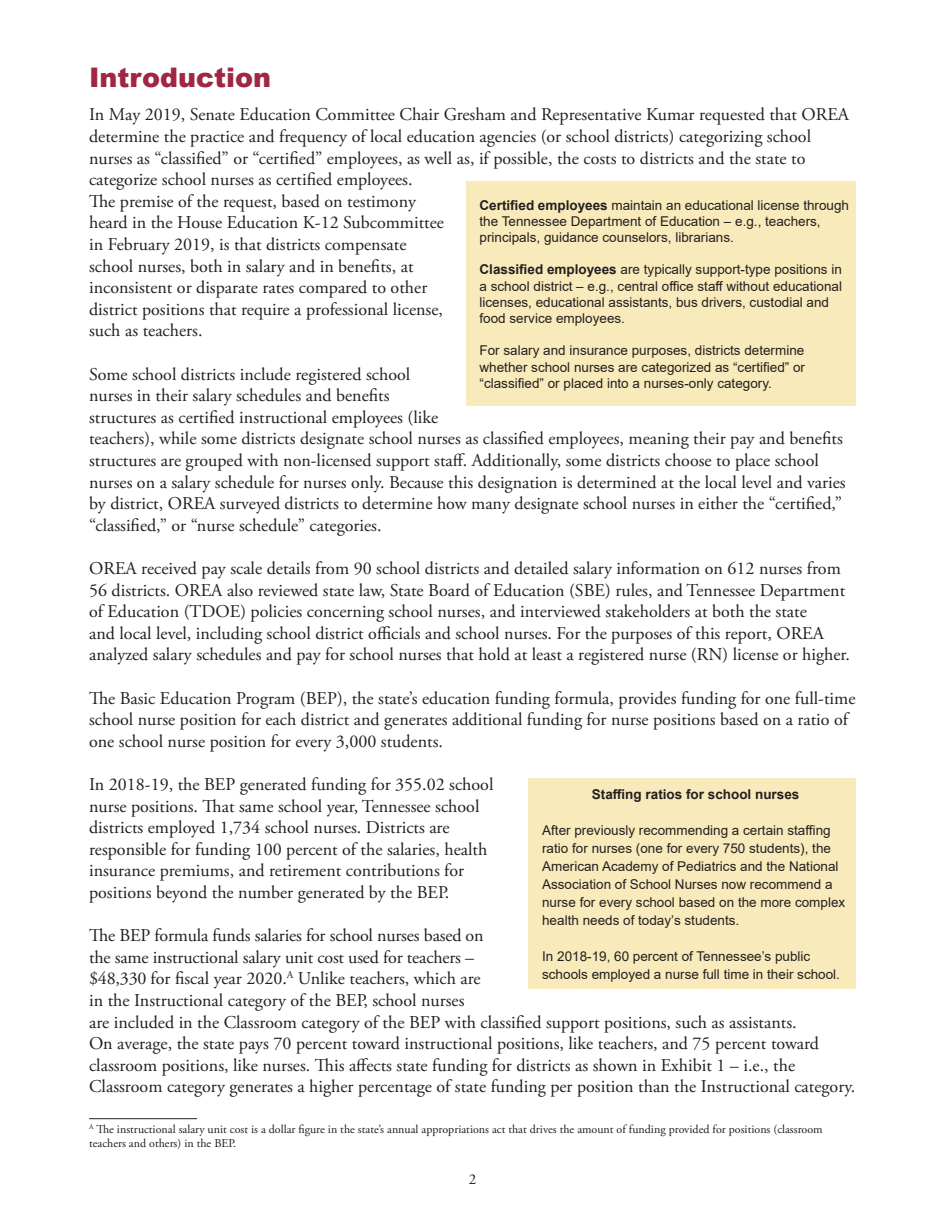
<style>
.page{position:relative;width:945px;height:1215px;background:#fff}
.page>*{position:absolute;margin:0;border:0;box-sizing:border-box;transform-origin:0 0}
.t1{font:900 27px "Arial";color:#9f2743}
.t2{font:18px/21.6px "Adobe Garamond Pro";color:#231f20}
.t3{font:15px "Adobe Garamond Pro";color:#231f20}
.t4{font:13.5px/16.2px "Arial";color:#231f20}
.t5{font:700 13.5px "Arial";color:#231f20}
.t6{font:12px/14.4px "Adobe Garamond Pro";color:#231f20}
.s1{font-weight:700}
</style>
<div class="page">
<hr style="left:89px;top:1118px;width:108px;height:1px;background:#231f20">
<div style="left:466px;top:182px;width:390px;height:224px;background:#f9eabb"></div>
<div style="left:529px;top:779px;width:327px;height:210px;background:#f9eabb"></div>
<h1 class="t1" style="left:89px;top:58px;width:183px">Introduction</h1>
<p class="t2" style="left:89px;top:105px;width:762px">In May 2019, Senate Education Committee Chair Gresham and Representative Kumar requested that OREA determine the practice and frequency of local education agencies (or school districts) categorizing school nurses as “classified” or “certified” employees, as well as, if possible, the costs to districts and the state to categorize school nurses as certified employees.<br>The premise of the request, based on testimony<br>heard in the House Education K-12 Subcommittee<br>in February 2019, is that districts compensate<br>school nurses, both in salary and in benefits, at<br>inconsistent or disparate rates compared to other<br>district positions that require a professional license,<br>such as teachers.</p>
<p class="t2" style="left:89px;top:364px;width:758px">Some school districts include registered school<br>nurses in their salary schedules and benefits<br>structures as certified instructional employees (like<br>teachers), while some districts designate school nurses as classified employees, meaning their pay and benefits structures are grouped with non-licensed support staff. Additionally, some districts choose to place school nurses on a salary schedule for nurses only. Because this designation is determined at the local level and varies by district, OREA surveyed districts to determine how many designate school nurses in either the “certified,” “classified,” or “nurse schedule” categories.</p>
<p class="t2" style="left:89px;top:558px;width:762px">OREA received pay scale details from 90 school districts and detailed salary information on 612 nurses from 56 districts. OREA also reviewed state law, State Board of Education (SBE) rules, and Tennessee Department of Education (TDOE) policies concerning school nurses, and interviewed stakeholders at both the state<br>and local level, including school district officials and school nurses. For the purposes of this report, OREA analyzed salary schedules and pay for school nurses that hold at least a registered nurse (RN) license or higher.</p>
<p class="t2" style="left:89px;top:688px;width:768px">The Basic Education Program (BEP), the state’s education funding formula, provides funding for one full-time school nurse position for each district and generates additional funding for nurse positions based on a ratio of one school nurse position for every 3,000 students.</p>
<p class="t2" style="left:89px;top:774px;width:406px">In 2018-19, the BEP generated funding for 355.02 school nurse positions. That same school year, Tennessee school districts employed 1,734 school nurses. Districts are responsible for funding 100 percent of the salaries, health insurance premiums, and retirement contributions for positions beyond the number generated by the BEP.</p>
<p class="t2" style="left:89px;top:925px;width:768px">The BEP formula funds salaries for school nurses based on<br>the same instructional salary unit cost used for teachers –<br>$48,330 for fiscal year 2020.<sup>A</sup> Unlike teachers, which are<br>in the Instructional category of the BEP, school nurses<br>are included in the Classroom category of the BEP with classified support positions, such as assistants.<br>On average, the state pays 70 percent toward instructional positions, like teachers, and 75 percent toward classroom positions, like nurses. This affects state funding for districts as shown in Exhibit 1 – i.e., the Classroom category generates a higher percentage of state funding per position than the Instructional category.</p>
<p class="t6" style="left:89px;top:1123px;width:735px"><sup>A</sup> The instructional salary unit cost is a dollar figure in the state’s annual appropriations act that drives the amount of funding provided for positions (classroom teachers and others) in the BEP.</p>
<p class="t4" style="left:480px;top:197px;width:371px"><span class="s1">Certified employees</span> maintain an educational license through the Tennessee Department of Education – e.g., teachers, principals, guidance counselors, librarians.</p>
<p class="t4" style="left:480px;top:261px;width:364px"><span class="s1">Classified employees</span> are typically support-type positions in a school district – e.g., central office staff without educational licenses, educational assistants, bus drivers, custodial and food service employees.</p>
<p class="t4" style="left:480px;top:342px;width:327px;text-align:justify">For salary and insurance purposes, districts determine whether school nurses are categorized as “certified” or “classified” or placed into a nurses-only category.</p>
<p class="t5" style="left:592px;top:785px;width:209px">Staffing ratios for school nurses</p>
<p class="t4" style="left:542px;top:821px;width:305px;line-height:18px">After previously recommending a certain staffing ratio for nurses (one for every 750 students), the American Academy of Pediatrics and the National Association of School Nurses now recommend a nurse for every school based on the more complex health needs of today’s students.</p>
<p class="t4" style="left:542px;top:947px;width:299px;line-height:18px">In 2018-19, 60 percent of Tennessee’s public schools employed a nurse full time in their school.</p>
<p class="t3" style="left:469px;top:1170px;width:9px">2</p>
</div>
